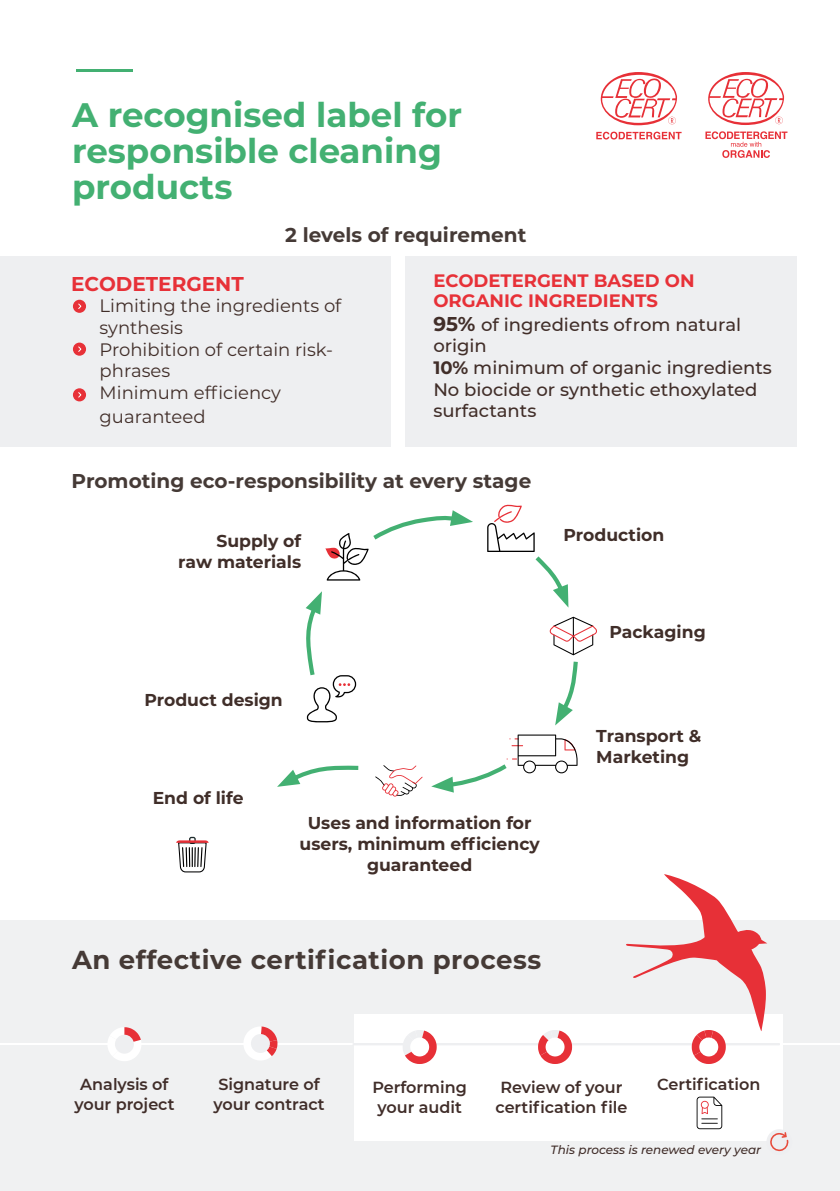
<style>
.page{position:relative;width:840px;height:1191px;background:#fff}
.page>*{position:absolute;margin:0;border:0;box-sizing:border-box;transform-origin:0 0}
.t1{font:700 34px/36px "Montserrat";color:#43b072}
.t2{font:700 26px "Montserrat";letter-spacing:.02em;color:#453a36}
.t3{font:700 20px "Montserrat";color:#453a36}
.t4{font:700 20px "Montserrat";color:#e73138}
.t5{font:500 18px/21.6px "Montserrat";color:#412e29}
.t6{font:18px/21.6px "Montserrat";color:#412e29}
.t7{font:700 18px/20px "Montserrat";color:#e73138}
.t8{font:700 17.2px/20.6px "Montserrat";color:#402e29;text-align:right}
.t9{font:600 16px/19.2px "Montserrat";color:#402d29;text-align:center}
.t10{font:italic 500 12px "Montserrat";color:#402d29}
.s1{font-weight:700;font-size:20px}
.s2{font-weight:700}
</style>
<div class="page">
<hr style="left:76px;top:69px;width:57px;height:3px;background:#43b072">
<svg style="left:600px;top:72px;width:76px;height:53px"></svg>
<svg style="left:596px;top:132px;width:85px;height:7px"></svg>
<div style="left:0;top:920px;width:839px;height:271px;background:#f0f1f2"></div>
<hr style="left:0;top:1042px;width:839px;height:2px;background:#fff">
<div style="left:354px;top:1014px;width:428px;height:127px;background:#fff"></div>
<div style="left:766px;top:1129px;width:25px;height:25px;background:#eeeff1;border-radius:50%"></div>
<svg style="left:769px;top:1132px;width:19px;height:19px"></svg>
<hr style="left:353px;top:1043px;width:425px;height:2px;background:#eeeff1">
<div style="left:0;top:256px;width:390px;height:190px;background:#eeeff1"></div>
<div style="left:405px;top:256px;width:391px;height:190px;background:#eeeff1"></div>
<svg style="left:402px;top:1030px;width:34px;height:34px"></svg>
<div style="left:410px;top:1037px;width:19px;height:19px;background:#fff;border-radius:50%"></div>
<svg style="left:537px;top:1030px;width:34px;height:34px"></svg>
<div style="left:545px;top:1037px;width:19px;height:19px;background:#fff;border-radius:50%"></div>
<svg style="left:624px;top:874px;width:142px;height:190px"></svg>
<div style="left:699px;top:1037px;width:18px;height:19px;background:#fff;border-radius:50%"></div>
<svg style="left:107px;top:1027px;width:34px;height:34px"></svg>
<div style="left:115px;top:1034px;width:19px;height:19px;background:#eeeff1;border-radius:50%"></div>
<svg style="left:243px;top:1026px;width:34px;height:34px"></svg>
<div style="left:251px;top:1034px;width:19px;height:19px;background:#eeeff1;border-radius:50%"></div>
<svg style="left:696px;top:1096px;width:25px;height:33px"></svg>
<svg style="left:325px;top:510px;width:148px;height:70px"></svg>
<svg style="left:375px;top:765px;width:47px;height:31px"></svg>
<svg style="left:176px;top:837px;width:32px;height:36px"></svg>
<svg style="left:487px;top:504px;width:81px;height:103px"></svg>
<svg style="left:549px;top:617px;width:47px;height:108px"></svg>
<svg style="left:431px;top:734px;width:146px;height:58px"></svg>
<svg style="left:306px;top:591px;width:50px;height:131px"></svg>
<svg style="left:277px;top:765px;width:82px;height:22px"></svg>
<div style="left:73px;top:300px;width:13px;height:13px;background:#e73138;border-radius:50%"></div>
<svg style="left:78px;top:303px;width:4px;height:6px"></svg>
<div style="left:73px;top:342px;width:13px;height:14px;background:#e73138;border-radius:50%"></div>
<svg style="left:78px;top:346px;width:4px;height:6px"></svg>
<div style="left:73px;top:388px;width:13px;height:13px;background:#e73138;border-radius:50%"></div>
<svg style="left:78px;top:392px;width:4px;height:6px"></svg>
<svg style="left:708px;top:72px;width:75px;height:53px"></svg>
<svg style="left:705px;top:131px;width:82px;height:27px"></svg>
<h1 class="t1" style="left:72px;top:95px;width:391px">A recognised label for responsible cleaning products</h1>
<p class="t3" style="left:285px;top:221px;width:242px">2 levels of requirement</p>
<p class="t4" style="left:71px;top:269px;width:174px">ECODETERGENT</p>
<p class="t6" style="left:100px;top:294px;width:243px">Limiting the ingredients of synthesis<br>Prohibition of certain risk&shy;phrases<br>Minimum efficiency</p>
<p class="t6" style="left:100px;top:405px;width:107px">guaranteed</p>
<p class="t7" style="left:433px;top:269px;width:263px">ECODETERGENT BASED ON<br>ORGANIC INGREDIENTS</p>
<p class="t5" style="left:433px;top:313px;width:340px"><span class="s1">95%</span> of ingredients ofrom natural origin<br><span class="s2">10%</span> minimum of organic ingredients<br>No biocide or synthetic ethoxylated surfactants</p>
<p class="t3" style="left:72px;top:466px;width:461px">Promoting eco-responsibility at every stage</p>
<p class="t8" style="left:178px;top:530px;width:124px">Supply of raw materials</p>
<p class="t8" style="left:563px;top:524px;width:102px">Production</p>
<p class="t8" style="left:144px;top:689px;width:140px">Product design</p>
<p class="t8" style="left:153px;top:787px;width:92px">End of life</p>
<p class="t8" style="left:299px;top:812px;width:241px;text-align:center">Uses and information for users, minimum efficiency guaranteed</p>
<h2 class="t2" style="left:72px;top:941px;width:470px">An effective certification process</h2>
<p class="t8" style="left:609px;top:620px;width:98px">Packaging</p>
<p class="t8" style="left:596px;top:725px;width:106px;text-align:left">Transport &amp;<br>Marketing</p>
<p class="t9" style="left:74px;top:1074px;width:102px">Analysis of your project</p>
<p class="t9" style="left:213px;top:1074px;width:113px">Signature of your contract</p>
<p class="t9" style="left:656px;top:1074px;width:105px">Certification</p>
<p class="t10" style="left:550px;top:1141px;width:212px">This process is renewed every year</p>
<p class="t9" style="left:372px;top:1077px;width:96px">Performing your audit</p>
<p class="t9" style="left:495px;top:1077px;width:133px">Review of your certification file</p>
</div>
